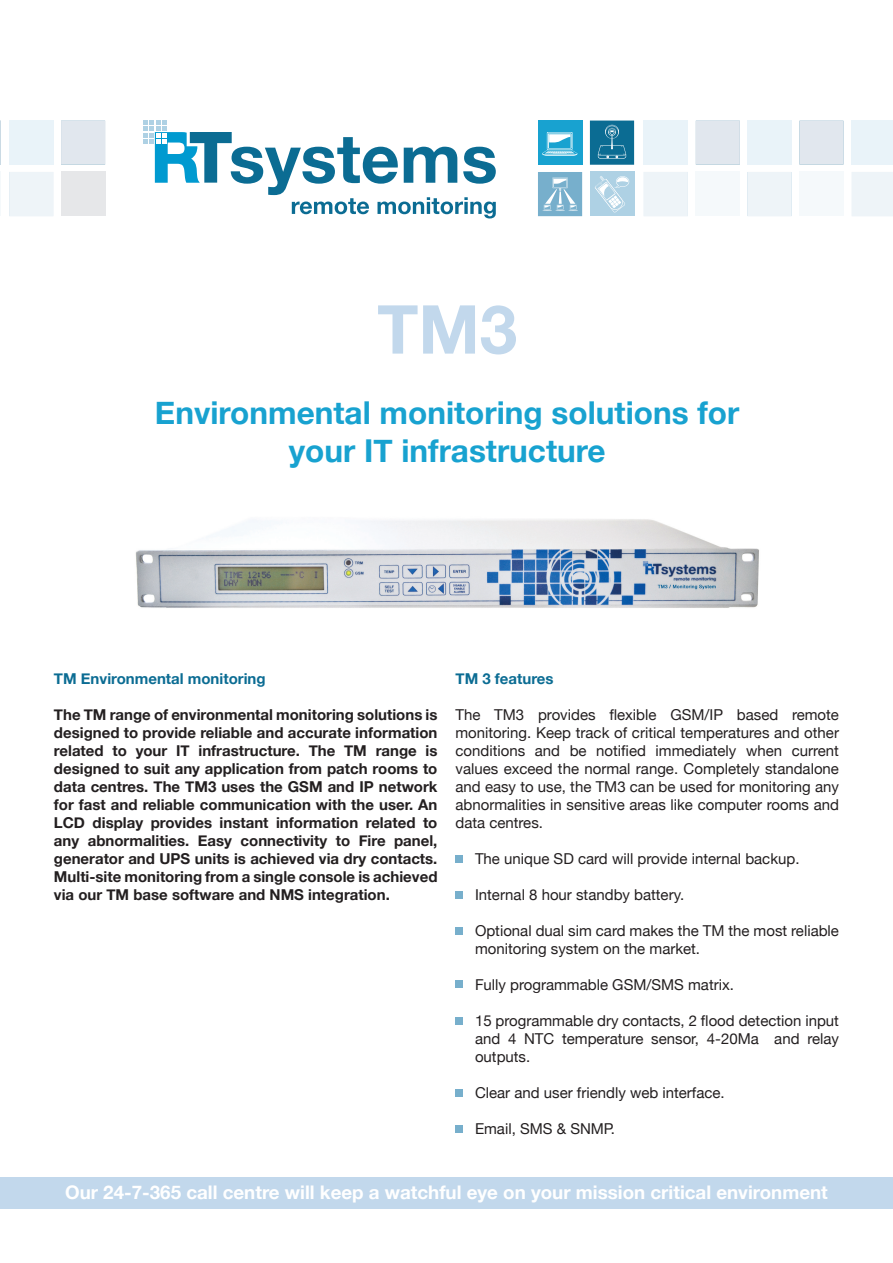
<style>
.page{position:relative;width:893px;height:1263px;background:#fff}
.page>*{position:absolute;margin:0;border:0;box-sizing:border-box;transform-origin:0 0}
.t1{font:700 67.5px "Helvetica Neue";color:#c2d8ec}
.t2{font:700 31.5px/37.8px "Helvetica Neue";color:#18a2d0;text-align:center}
.t3{font:700 18.75px "Helvetica Neue";color:#fff}
.t4{font:15px/18px "Helvetica Neue";color:#231f20;text-align:justify}
.t5{font:700 15px/18px "Helvetica Neue";color:#231f20;text-align:justify}
.t6{font:700 15px "Helvetica Neue";color:#0b6c93}
</style>
<div class="page">
<svg style="left:143px;top:121px;width:353px;height:98px"></svg>
<div style="left:538px;top:121px;width:44px;height:44px;background:#18a2d0"></div>
<svg style="left:538px;top:172px;width:44px;height:44px;background:#88b9d2"></svg>
<svg style="left:542px;top:132px;width:36px;height:24px"></svg>
<svg style="left:0;top:120px;width:106px;height:96px"></svg>
<hr style="left:0;top:172px;width:1px;height:44px;background:#f5f9fb">
<svg style="left:590px;top:120px;width:303px;height:96px"></svg>
<div style="left:644px;top:121px;width:44px;height:44px;background:#e9f3f9"></div>
<div style="left:696px;top:172px;width:44px;height:44px;background:#f5f9fb"></div>
<div style="left:0;top:1177px;width:893px;height:32px;background:#c2d8ec"></div>
<div style="left:456px;top:855px;width:7px;height:7px;background:#77afcc"></div>
<div style="left:456px;top:891px;width:7px;height:7px;background:#77afcc"></div>
<div style="left:456px;top:927px;width:7px;height:7px;background:#77afcc"></div>
<div style="left:456px;top:981px;width:7px;height:7px;background:#77afcc"></div>
<div style="left:456px;top:1017px;width:7px;height:7px;background:#77afcc"></div>
<div style="left:456px;top:1089px;width:7px;height:7px;background:#77afcc"></div>
<div style="left:456px;top:1125px;width:7px;height:7px;background:#77afcc"></div>
<img style="left:135px;top:519px;width:624px;height:89px">
<h1 class="t1" style="left:377px;top:288px;width:141px">TM3</h1>
<h2 class="t2" style="left:155px;top:393px;width:586px">Environmental monitoring solutions for your IT infrastructure</h2>
<p class="t6" style="left:54px;top:669px;width:213px">TM Environmental monitoring</p>
<p class="t5" style="left:54px;top:705px;width:385px">The TM range of environmental monitoring solutions is designed to provide reliable and accurate information related to your IT infrastructure. The TM range is designed to suit any application from patch rooms to data centres. The TM3 uses the GSM and IP network for fast and reliable communication with the user. An LCD display provides instant information related to any abnormalities. Easy connectivity to Fire panel, generator and UPS units is achieved via dry contacts.<br>Multi-site monitoring from a single console is achieved via our TM base software and NMS integration.</p>
<p class="t6" style="left:455px;top:669px;width:100px">TM 3 features</p>
<p class="t4" style="left:455px;top:705px;width:385px">The TM3 provides flexible GSM/IP based remote monitoring. Keep track of critical temperatures and other conditions and be notified immediately when current values exceed the normal range. Completely standalone and easy to use, the TM3 can be used for monitoring any abnormalities in sensitive areas like computer rooms and data centres.</p>
<p class="t4" style="left:455px;top:849px;width:346px">• The unique SD card will provide internal backup.</p>
<p class="t4" style="left:455px;top:885px;width:230px">• Internal 8 hour standby battery.</p>
<p class="t4" style="left:475px;top:921px;width:365px;text-indent:-20px">• Optional dual sim card makes the TM the most reliable monitoring system on the market.</p>
<p class="t4" style="left:455px;top:975px;width:280px">• Fully programmable GSM/SMS matrix.</p>
<p class="t4" style="left:475px;top:1011px;width:365px;text-indent:-20px">• 15 programmable dry contacts, 2 flood detection input and 4 NTC temperature sensor, 4-20Ma and relay outputs.</p>
<p class="t4" style="left:455px;top:1083px;width:271px">• Clear and user friendly web interface.</p>
<p class="t4" style="left:455px;top:1119px;width:161px">• Email, SMS &amp; SNMP.</p>
<p class="t3" style="left:65px;top:1181px;width:764px">Our 24-7-365 call centre will keep a watchful eye on your mission critical environment</p>
</div>
